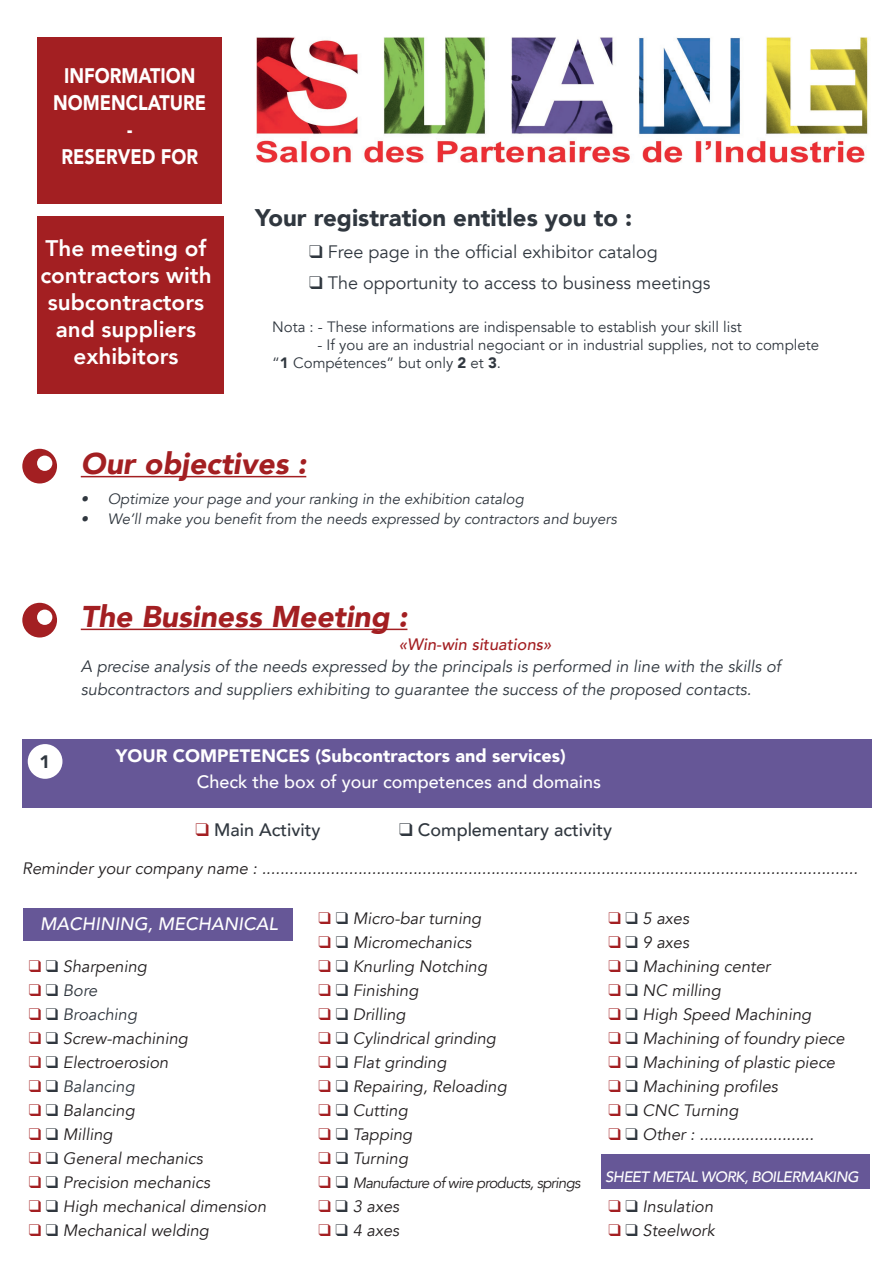
<style>
.page{position:relative;width:893px;height:1263px;background:#fff}
.page>*{position:absolute;margin:0;border:0;box-sizing:border-box;transform-origin:0 0}
.t1{font:italic 900 30px "Avenir";color:#a31f22}
.t2{font:900 24px "Avenir";color:#30373f}
.t3{font:800 22.5px/27px "Avenir";color:#fff;text-align:center}
.t4{font:900 21px/26.7px "Avenir";color:#fff;text-align:center;scale:.85 1}
.t5{font:18px "Avenir";color:#30373f}
.t6{font:900 18px "Avenir";color:#fff}
.t7{font:500 18px "Avenir";color:#fff}
.t8{font:500 18px "Avenir";color:#30373f}
.t9{font:italic 500 18px "Avenir";color:#fff}
.t10{font:900 18px "Avenir";color:#30373f}
.t11{font:italic 16.5px "Avenir";color:#231f20}
.t12{font:italic 16.5px/22.5px "Avenir";color:#30373f}
.t13{font:italic 500 16.5px "Avenir";color:#a31f22}
.t14{font:15px/18px "Avenir";color:#30373f}
.t15{font:italic 15px "Avenir";color:#30373f}
.t16{font:italic 15px "Avenir";letter-spacing:-.045em;color:#231f20}
.t17{font:italic 500 15px "Avenir";letter-spacing:-.04em;color:#fff}
.s1{font-weight:900}
.s2{color:#a31f22}
.s3{color:#30373f}
</style>
<div class="page">
<div style="left:37px;top:37px;width:185px;height:167px;background:#a31f22"></div>
<div style="left:37px;top:216px;width:186px;height:177px;background:#a31f22"></div>
<hr style="left:81px;top:476px;width:225px;height:1px;background:#a31f22">
<div style="left:22px;top:449px;width:35px;height:34px;background:#a31f22;border-radius:50%"></div>
<div style="left:37px;top:456px;width:15px;height:15px;background:#fff;border-radius:50%"></div>
<hr style="left:81px;top:629px;width:326px;height:1px;background:#a31f22">
<div style="left:22px;top:603px;width:35px;height:34px;background:#a31f22;border-radius:50%"></div>
<div style="left:37px;top:610px;width:15px;height:15px;background:#fff;border-radius:50%"></div>
<div style="left:22px;top:739px;width:850px;height:68px;background:#665797"></div>
<div style="left:28px;top:744px;width:34px;height:35px;background:#fff;border-radius:50%"></div>
<div style="left:23px;top:907px;width:269px;height:33px;background:#665797"></div>
<div style="left:601px;top:1154px;width:269px;height:35px;background:#665797"></div>
<img style="left:256px;top:37px;width:612px;height:126px">
<p class="t4" style="left:53px;top:62px;width:181px">INFORMATION<br>NOMENCLATURE -<br>RESERVED FOR</p>
<h3 class="t3" style="left:40px;top:235px;width:173px">The meeting of contractors with subcontractors and suppliers exhibitors</h3>
<h2 class="t2" style="left:255px;top:197px;width:379px">Your registration entitles you to :</h2>
<p class="t5" style="left:309px;top:241px;width:350px">❑ Free page in the official exhibitor catalog</p>
<p class="t5" style="left:309px;top:272px;width:403px">❑ The opportunity to access to business meetings</p>
<p class="t14" style="left:272px;top:318px;width:471px">Nota : - These informations are indispensable to establish your skill list</p>
<p class="t14" style="left:272px;top:336px;width:548px;text-indent:45px">- If you are an industrial negociant or in industrial supplies, not to complete “<span class="s1">1</span> Compétences” but only <span class="s1">2</span> et <span class="s1">3</span>.</p>
<h1 class="t1" style="left:81px;top:439px;width:227px">Our objectives :</h1>
<p class="t15" style="left:81px;top:490px;width:445px">• Optimize your page and your ranking in the exhibition catalog</p>
<p class="t15" style="left:81px;top:510px;width:537px">• We’ll make you benefit from the needs expressed by contractors and buyers</p>
<p class="t10" style="left:39px;top:746px;width:12px">1</p>
<h1 class="t1" style="left:81px;top:592px;width:328px">The Business Meeting :</h1>
<p class="t13" style="left:399px;top:634px;width:154px">«Win-win situations»</p>
<p class="t12" style="left:81px;top:655px;width:701px">A precise analysis of the needs expressed by the principals is performed in line with the skills of subcontractors and suppliers exhibiting to guarantee the success of the proposed contacts.</p>
<p class="t6" style="left:116px;top:740px;width:451px">YOUR COMPETENCES (Subcontractors and services)</p>
<p class="t7" style="left:197px;top:766px;width:406px">Check the box of your competences and domains</p>
<p class="t8" style="left:196px;top:814px;width:126px"><span class="s2">❑</span> Main Activity</p>
<p class="t8" style="left:399px;top:814px;width:214px">❑ Complementary activity</p>
<p class="t11" style="left:22px;top:859px;width:837px">Reminder your company name : ..................................................................................................................................</p>
<p class="t9" style="left:40px;top:913px;width:239px">MACHINING, MECHANICAL</p>
<p class="t11" style="left:29px;top:956px;width:120px"><span class="s2">❑</span> <span class="s3">❑</span> Sharpening</p>
<p class="t12" style="left:29px;top:979px;width:70px"><span class="s2">❑</span> ❑ Bore</p>
<p class="t12" style="left:29px;top:1003px;width:110px"><span class="s2">❑</span> ❑ Broaching</p>
<p class="t11" style="left:29px;top:1028px;width:161px"><span class="s2">❑</span> <span class="s3">❑</span> Screw-machining</p>
<p class="t11" style="left:29px;top:1052px;width:141px"><span class="s2">❑</span> <span class="s3">❑</span> Electroerosion</p>
<p class="t12" style="left:29px;top:1075px;width:108px"><span class="s2">❑</span> ❑ Balancing</p>
<p class="t11" style="left:29px;top:1100px;width:108px"><span class="s2">❑</span> <span class="s3">❑</span> Balancing</p>
<p class="t11" style="left:29px;top:1124px;width:86px"><span class="s2">❑</span> <span class="s3">❑</span> Milling</p>
<p class="t11" style="left:29px;top:1148px;width:176px"><span class="s2">❑</span> <span class="s3">❑</span> General mechanics</p>
<p class="t11" style="left:29px;top:1173px;width:183px"><span class="s2">❑</span> <span class="s3">❑</span> Precision mechanics</p>
<p class="t11" style="left:29px;top:1197px;width:239px"><span class="s2">❑</span> <span class="s3">❑</span> High mechanical dimension</p>
<p class="t11" style="left:29px;top:1221px;width:182px"><span class="s2">❑</span> <span class="s3">❑</span> Mechanical welding</p>
<p class="t11" style="left:319px;top:909px;width:164px"><span class="s2">❑</span> <span class="s3">❑</span> Micro-bar turning</p>
<p class="t11" style="left:319px;top:933px;width:154px"><span class="s2">❑</span> <span class="s3">❑</span> Micromechanics</p>
<p class="t11" style="left:319px;top:957px;width:170px"><span class="s2">❑</span> <span class="s3">❑</span> Knurling Notching</p>
<p class="t11" style="left:319px;top:981px;width:101px"><span class="s2">❑</span> <span class="s3">❑</span> Finishing</p>
<p class="t11" style="left:319px;top:1005px;width:89px"><span class="s2">❑</span> <span class="s3">❑</span> Drilling</p>
<p class="t11" style="left:319px;top:1029px;width:179px"><span class="s2">❑</span> <span class="s3">❑</span> Cylindrical grinding</p>
<p class="t11" style="left:319px;top:1053px;width:129px"><span class="s2">❑</span> <span class="s3">❑</span> Flat grinding</p>
<p class="t11" style="left:319px;top:1077px;width:190px"><span class="s2">❑</span> <span class="s3">❑</span> Repairing, Reloading</p>
<p class="t11" style="left:319px;top:1101px;width:91px"><span class="s2">❑</span> <span class="s3">❑</span> Cutting</p>
<p class="t11" style="left:319px;top:1125px;width:95px"><span class="s2">❑</span> <span class="s3">❑</span> Tapping</p>
<p class="t11" style="left:319px;top:1149px;width:91px"><span class="s2">❑</span> <span class="s3">❑</span> Turning</p>
<p class="t16" style="left:319px;top:1174px;width:264px"><span class="s2">❑</span> <span class="s3">❑</span> Manufacture of wire products, springs</p>
<p class="t11" style="left:319px;top:1196px;width:82px"><span class="s2">❑</span> <span class="s3">❑</span> 3 axes</p>
<p class="t11" style="left:319px;top:1220px;width:82px"><span class="s2">❑</span> <span class="s3">❑</span> 4 axes</p>
<p class="t11" style="left:608px;top:908px;width:82px"><span class="s2">❑</span> <span class="s3">❑</span> 5 axes</p>
<p class="t11" style="left:608px;top:932px;width:82px"><span class="s2">❑</span> <span class="s3">❑</span> 9 axes</p>
<p class="t11" style="left:608px;top:956px;width:163px"><span class="s2">❑</span> <span class="s3">❑</span> Machining center</p>
<p class="t11" style="left:608px;top:980px;width:114px"><span class="s2">❑</span> <span class="s3">❑</span> NC milling</p>
<p class="t11" style="left:608px;top:1004px;width:204px"><span class="s2">❑</span> <span class="s3">❑</span> High Speed Machining</p>
<p class="t11" style="left:608px;top:1028px;width:238px"><span class="s2">❑</span> <span class="s3">❑</span> Machining of foundry piece</p>
<p class="t11" style="left:608px;top:1052px;width:228px"><span class="s2">❑</span> <span class="s3">❑</span> Machining of plastic piece</p>
<p class="t11" style="left:608px;top:1076px;width:171px"><span class="s2">❑</span> <span class="s3">❑</span> Machining profiles</p>
<p class="t11" style="left:608px;top:1101px;width:132px"><span class="s2">❑</span> <span class="s3">❑</span> CNC Turning</p>
<p class="t11" style="left:608px;top:1125px;width:207px"><span class="s2">❑</span> <span class="s3">❑</span> Other : .........................</p>
<p class="t17" style="left:605px;top:1168px;width:255px">SHEET METAL WORK, BOILERMAKING</p>
<p class="t11" style="left:608px;top:1197px;width:106px"><span class="s2">❑</span> <span class="s3">❑</span> Insulation</p>
<p class="t11" style="left:608px;top:1221px;width:108px"><span class="s2">❑</span> <span class="s3">❑</span> Steelwork</p>
</div>
